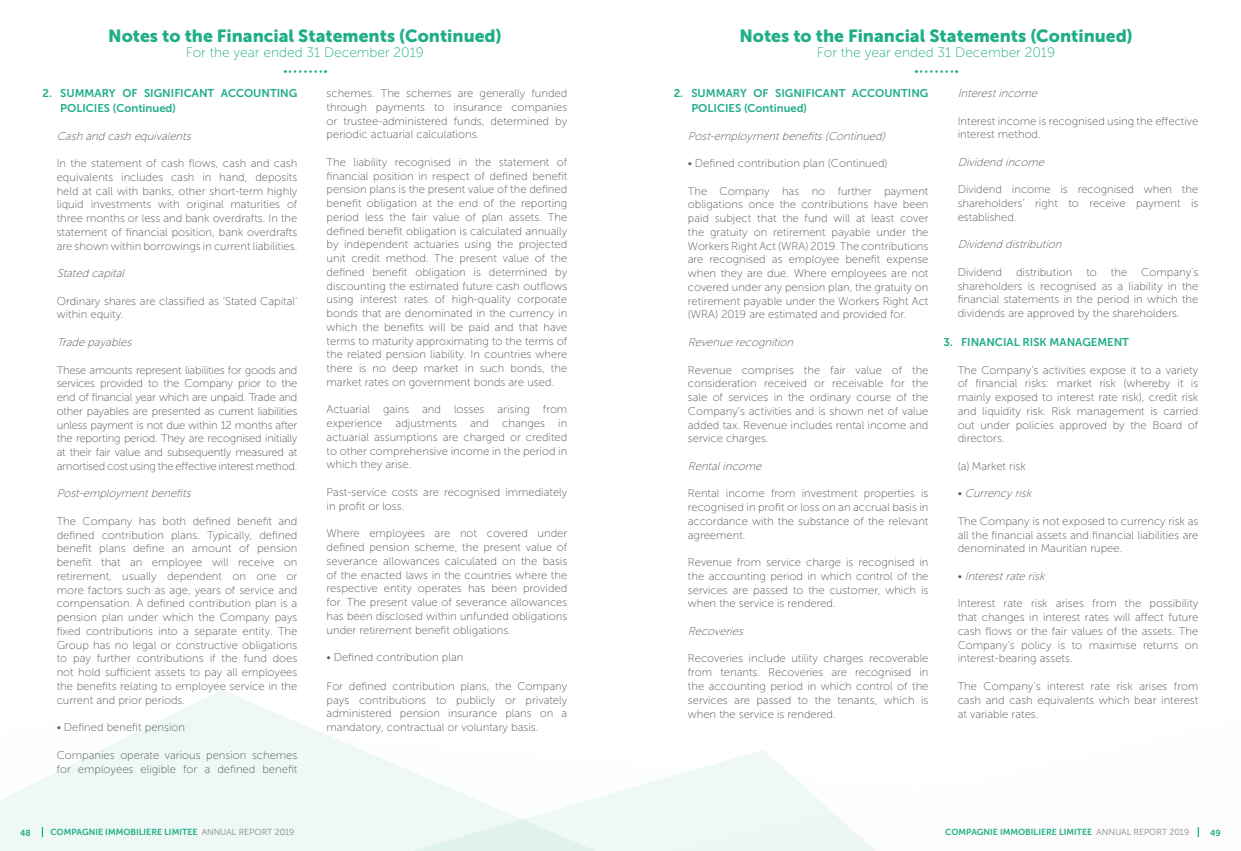
<style>
.page{position:relative;width:1241px;height:851px;background:#fff}
.page>*{position:absolute;margin:0;border:0;box-sizing:border-box;transform-origin:0 0}
.t1{font:17.5px "Museo Sans 900";color:#20ad8a}
.t2{font:13.75px "Museo Sans 100";color:#20ad8a}
.t3{font:11.25px/13.8px "Museo Sans 100";color:#575756;text-align:justify}
.t4{font:italic 11.25px "Museo Sans 100";color:#575756}
.t5{font:11.25px/15px "Museo Sans 700";color:#20ad8a}
.t6{font:8.75px "Museo Sans 700";color:#20ad8a}
.s1{font-style:normal}
.s2{font-family:"Museo Sans 300";color:#878787}
</style>
<div class="page">
<svg style="left:0;top:690px;width:374px;height:160px;fill:#eef8f5"></svg>
<svg style="left:374px;top:750px;width:500px;height:100px;fill:#eef8f5"></svg>
<svg style="left:285px;top:70px;width:41px;height:3px"></svg>
<svg style="left:915px;top:70px;width:42px;height:3px"></svg>
<h1 class="t1" style="left:108px;top:26px;width:395px">Notes to the Financial Statements (Continued)</h1>
<p class="t2" style="left:186px;top:45px;width:240px">For the year ended 31 December 2019</p>
<p class="t5" style="left:60px;top:86px;width:238px;text-indent:-18px">2. SUMMARY OF SIGNIFICANT ACCOUNTING<br>POLICIES (Continued)</p>
<p class="t4" style="left:57px;top:130px;width:139px">Cash and cash equivalents</p>
<p class="t3" style="left:57px;top:156px;width:242px">In the statement of cash flows, cash and cash equivalents includes cash in hand, deposits held at call with banks, other short-term highly liquid investments with original maturities of three months or less and bank overdrafts. In the statement of financial position, bank overdrafts are shown within borrowings in current liabilities.</p>
<p class="t4" style="left:57px;top:267px;width:72px">Stated capital</p>
<p class="t3" style="left:57px;top:294px;width:242px">Ordinary shares are classified as ‘Stated Capital’ within equity.</p>
<p class="t4" style="left:57px;top:336px;width:79px">Trade payables</p>
<p class="t3" style="left:57px;top:363px;width:242px">These amounts represent liabilities for goods and services provided to the Company prior to the end of financial year which are unpaid. Trade and other payables are presented as current liabilities unless payment is not due within 12 months after the reporting period. They are recognised initially at their fair value and subsequently measured at amortised cost using the effective interest method.</p>
<p class="t4" style="left:57px;top:487px;width:139px">Post-employmentbenefits</p>
<p class="t3" style="left:57px;top:514px;width:242px">The Company has both defined benefit and defined contribution plans. Typically, defined benefit plans define an amount of pension benefit that an employee will receive on retirement, usually dependent on one or more factors such as age, years of service and compensation. A defined contribution plan is a pension plan under which the Company pays fixed contributions into a separate entity. The Group has no legal or constructive obligations to pay further contributions if the fund does not hold sufficient assets to pay all employees the benefits relating to employee service in the current and prior periods.</p>
<p class="t3" style="left:57px;top:720px;width:130px">• Defined benefit pension</p>
<p class="t3" style="left:57px;top:748px;width:242px">Companies operate various pension schemes for employees eligible for a defined benefit</p>
<p class="t3" style="left:326px;top:86px;width:242px">schemes. The schemes are generally funded through payments to insurance companies or trustee-administered funds, determined by periodic actuarial calculations.</p>
<p class="t3" style="left:326px;top:155px;width:242px">The liability recognised in the statement of financial position in respect of defined benefit pension plans is the present value of the defined benefit obligation at the end of the reporting period less the fair value of plan assets. The defined benefit obligation is calculated annually by independent actuaries using the projected unit credit method. The present value of the defined benefit obligation is determined by discounting the estimated future cash outflows using interest rates of high-quality corporate bonds that are denominated in the currency in which the benefits will be paid and that have terms to maturity approximating to the terms of the related pension liability. In countries where there is no deep market in such bonds, the market rates on government bonds are used.</p>
<p class="t3" style="left:326px;top:403px;width:242px">Actuarial gains and losses arising from experience adjustments and changes in actuarial assumptions are charged or credited to other comprehensive income in the period in which they arise.</p>
<p class="t3" style="left:326px;top:485px;width:242px">Past-service costs are recognised immediately in profit or loss.</p>
<p class="t3" style="left:326px;top:526px;width:242px">Where employees are not covered under defined pension scheme, the present value of severance allowances calculated on the basis of the enacted laws in the countries where the respective entity operates has been provided for. The present value of severance allowances has been disclosed within unfunded obligations under retirement benefit obligations.</p>
<p class="t3" style="left:326px;top:650px;width:138px">• Defined contribution plan</p>
<p class="t3" style="left:326px;top:679px;width:242px">For defined contribution plans, the Company pays contributions to publicly or privately administered pension insurance plans on a mandatory, contractual or voluntary basis.</p>
<h1 class="t1" style="left:739px;top:26px;width:395px">Notes to the Financial Statements (Continued)</h1>
<p class="t2" style="left:816px;top:45px;width:240px">For the year ended 31 December 2019</p>
<p class="t5" style="left:691px;top:86px;width:238px;text-indent:-18px">2. SUMMARY OF SIGNIFICANT ACCOUNTING<br>POLICIES (Continued)</p>
<p class="t4" style="left:687px;top:130px;width:202px">Post-employmentbenefits(Continued)</p>
<p class="t3" style="left:687px;top:156px;width:201px">• Defined contribution plan (Continued)</p>
<p class="t3" style="left:687px;top:184px;width:242px">The Company has no further payment obligations once the contributions have been paid subject that the fund will at least cover the gratuity on retirement payable under the Workers Right Act (WRA) 2019. The contributions are recognised as employee benefit expense when they are due. Where employees are not covered under any pension plan, the gratuity on retirement payable under the Workers Right Act (WRA) 2019 are estimated and provided for.</p>
<p class="t4" style="left:687px;top:336px;width:110px">Revenue recognition</p>
<p class="t3" style="left:687px;top:363px;width:242px">Revenue comprises the fair value of the consideration received or receivable for the sale of services in the ordinary course of the Company’s activities and is shown net of value added tax. Revenue includes rental income and service charges.</p>
<p class="t4" style="left:687px;top:460px;width:78px">Rentalincome</p>
<p class="t3" style="left:687px;top:486px;width:242px">Rental income from investment properties is recognised in profit or loss on an accrual basis in accordance with the substance of the relevant agreement.</p>
<p class="t3" style="left:687px;top:555px;width:242px">Revenue from service charge is recognised in the accounting period in which control of the services are passed to the customer, which is when the service is rendered.</p>
<p class="t4" style="left:687px;top:625px;width:60px">Recoveries</p>
<p class="t3" style="left:687px;top:651px;width:242px">Recoveries include utility charges recoverable from tenants. Recoveries are recognised in the accounting period in which control of the services are passed to the tenants, which is when the service is rendered.</p>
<p class="t4" style="left:957px;top:87px;width:84px">Interestincome</p>
<p class="t3" style="left:957px;top:114px;width:242px">Interest income is recognised using the effective interest method.</p>
<p class="t4" style="left:957px;top:156px;width:91px">Dividend income</p>
<p class="t3" style="left:957px;top:183px;width:242px">Dividend income is recognised when the shareholders’ right to receive payment is established.</p>
<p class="t4" style="left:957px;top:238px;width:109px">Dividend distribution</p>
<p class="t3" style="left:957px;top:265px;width:242px">Dividend distribution to the Company’s shareholders is recognised as a liability in the financial statements in the period in which the dividends are approved by the shareholders.</p>
<p class="t5" style="left:943px;top:334px;width:187px">3. FINANCIAL RISK MANAGEMENT</p>
<p class="t3" style="left:957px;top:363px;width:242px">The Company’s activities expose it to a variety of financial risks: market risk (whereby it is mainly exposed to interest rate risk), credit risk and liquidity risk. Risk management is carried out under policies approved by the Board of directors.</p>
<p class="t3" style="left:957px;top:459px;width:70px">(a) Market risk</p>
<p class="t4" style="left:957px;top:487px;width:78px"><span class="s1">•</span> Currency risk</p>
<p class="t3" style="left:957px;top:514px;width:242px">The Company is not exposed to currency risk as all the financial assets and financial liabilities are denominated in Mauritian rupee.</p>
<p class="t4" style="left:957px;top:570px;width:92px"><span class="s1">•</span> Interestrate risk</p>
<p class="t3" style="left:957px;top:596px;width:242px">Interest rate risk arises from the possibility that changes in interest rates will affect future cash flows or the fair values of the assets. The Company’s policy is to maximise returns on interest-bearing assets.</p>
<p class="t3" style="left:957px;top:679px;width:242px">The Company’s interest rate risk arises from cash and cash equivalents which bear interest at variable rates.</p>
<p class="t6" style="left:20px;top:828px;width:12px">48</p>
<p class="t6" style="left:50px;top:826px;width:245px">COMPAGNIE IMMOBILIERE LIMITEE <span class="s2">ANNUAL REPORT 2019</span></p>
<p class="t6" style="left:944px;top:826px;width:245px">COMPAGNIE IMMOBILIERE LIMITEE <span class="s2">ANNUAL REPORT 2019</span></p>
<p class="t6" style="left:1209px;top:828px;width:12px">49</p>
</div>
